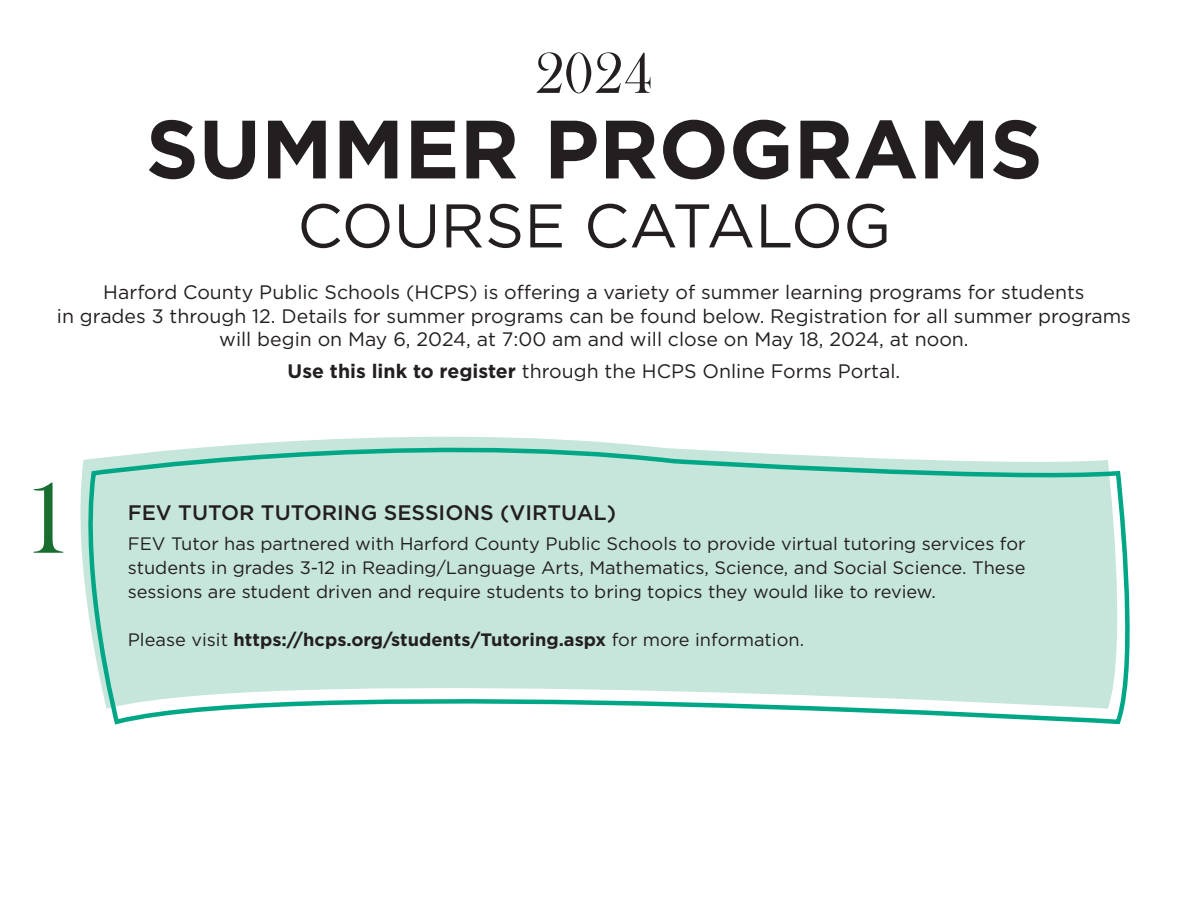
<style>
.page{position:relative;width:1188px;height:918px;background:#fff}
.page>*{position:absolute;margin:0;border:0;box-sizing:border-box;transform-origin:0 0}
.t1{font:105px "Bask Old Face";color:#186e2f}
.t2{font:700 82.5px "Gotham";color:#231f20}
.t3{font:61.5px "Gotham";color:#231f20}
.t4{font:60px "Bask Old Face";color:#231f20}
.t5{font:500 21px "Gotham";color:#231f20}
.t6{font:19.5px/23.4px "Gotham";color:#231f20;text-align:center}
.t7{font:18px/24px "Gotham";color:#231f20;text-align:justify}
.t8{font:700 18px "Gotham";color:#231f20}
.s1{font-weight:700}
.s2{font-weight:400}
</style>
<div class="page">
<svg style="left:80px;top:436px;width:1050px;height:289px"></svg>
<p class="t4" style="left:535px;top:40px;width:120px">2024</p>
<p class="t2" style="left:146px;top:95px;width:898px">SUMMER PROGRAMS</p>
<p class="t3" style="left:297px;top:186px;width:596px">COURSE CATALOG</p>
<p class="t6" style="left:57px;top:280px;width:1076px">Harford County Public Schools (HCPS) is o˜ering a variety of summer learning programs for students<br>in grades 3 through 12. Details for summer programs can be found below. Registration for all summer programs will begin on May 6, 2024, at 7:00 am and will close on May 18, 2024, at noon.</p>
<p class="t6" style="left:288px;top:359px;width:614px"><span class="s1">Use this link to register</span> through the HCPS Online Forms Portal.</p>
<p class="t1" style="left:23px;top:460px;width:53px">1</p>
<p class="t5" style="left:128px;top:499px;width:490px">FEV TUTOR TUTORING SESSIONS (VIRTUAL)</p>
<p class="t7" style="left:128px;top:532px;width:899px">FEV Tutor has partnered with Harford County Public Schools to provide virtual tutoring services for students in grades 3-12 in Reading/Language Arts, Mathematics, Science, and Social Science. These sessions are student driven and require students to bring topics they would like to review.</p>
<p class="t8" style="left:128px;top:628px;width:678px"><span class="s2">Please visit</span> https://hcps.org/students/Tutoring.aspx <span class="s2">for more information.</span></p>
</div>
